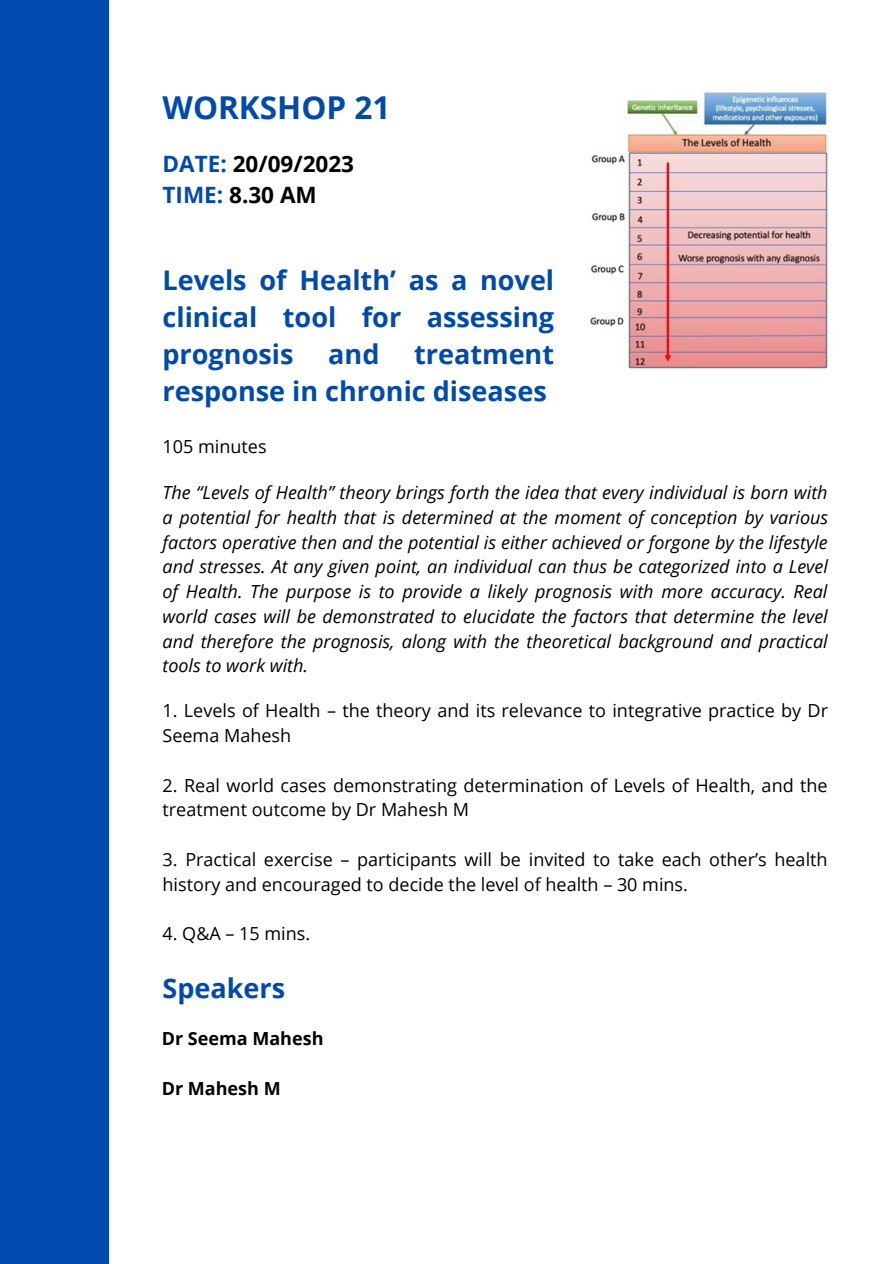
<style>
.page{position:relative;width:894px;height:1264px;background:#fff}
.page>*{position:absolute;margin:0;border:0;box-sizing:border-box;transform-origin:0 0}
.t1{font:700 31.5px "Open Sans";color:#004aad}
.t2{font:700 27px/37.2px "Open Sans";color:#004aad;text-align:justify}
.t3{font:700 22.5px "Open Sans";color:#000}
.t4{font:italic 18px/24.8px "Open Sans";color:#000;text-align:justify}
.t5{font:18px/24.8px "Open Sans";color:#000}
.t6{font:700 18px "Open Sans";color:#000}
.s1{color:#004aad}
</style>
<div class="page">
<div style="left:0;top:0;width:109px;height:1263px;background:#004aad"></div>
<img style="left:590px;top:92px;width:238px;height:277px">
<p class="t1" style="left:162px;top:85px;width:229px">WORKSHOP 21</p>
<p class="t3" style="left:162px;top:148px;width:193px"><span class="s1">DATE:</span> 20/09/2023</p>
<p class="t3" style="left:162px;top:179px;width:156px"><span class="s1">TIME:</span> 8.30 AM</p>
<p class="t2" style="left:162px;top:260px;width:393px">Levels of Health’ as a novel clinical tool for assessing prognosis</p>
<p class="t2" style="left:328px;top:335px;width:53px">and</p>
<p class="t2" style="left:162px;top:335px;width:393px;text-align:right">treatment<br>response in chronic diseases</p>
<p class="t5" style="left:162px;top:433px;width:105px">105 minutes</p>
<p class="t4" style="left:162px;top:479px;width:667px">The “Levels of Health” theory brings forth the idea that every individual is born with a potential for health that is determined at the moment of conception by various factors operative then and the potential is either achieved or forgone by the lifestyle and stresses. At any given point, an individual can thus be categorized into a Level of Health. The purpose is to provide a likely prognosis with more accuracy. Real world cases will be demonstrated to elucidate the factors that determine the level and therefore the prognosis, along with the theoretical background and practical tools to work with.</p>
<p class="t5" style="left:162px;top:698px;width:666px">1. Levels of Health – the theory and its relevance to integrative practice by Dr<br>Seema Mahesh</p>
<p class="t5" style="left:162px;top:772px;width:666px">2. Real world cases demonstrating determination of Levels of Health, and the treatment outcome by Dr Mahesh M</p>
<p class="t5" style="left:162px;top:846px;width:666px">3. Practical exercise – participants will be invited to take each other’s health history and encouraged to decide the level of health – 30 mins.</p>
<p class="t5" style="left:162px;top:920px;width:149px">4. Q&amp;A – 15 mins.</p>
<p class="t2" style="left:162px;top:969px;width:124px">Speakers</p>
<p class="t6" style="left:162px;top:1026px;width:163px">Dr Seema Mahesh</p>
<p class="t6" style="left:162px;top:1075px;width:120px">Dr Mahesh M</p>
</div>
